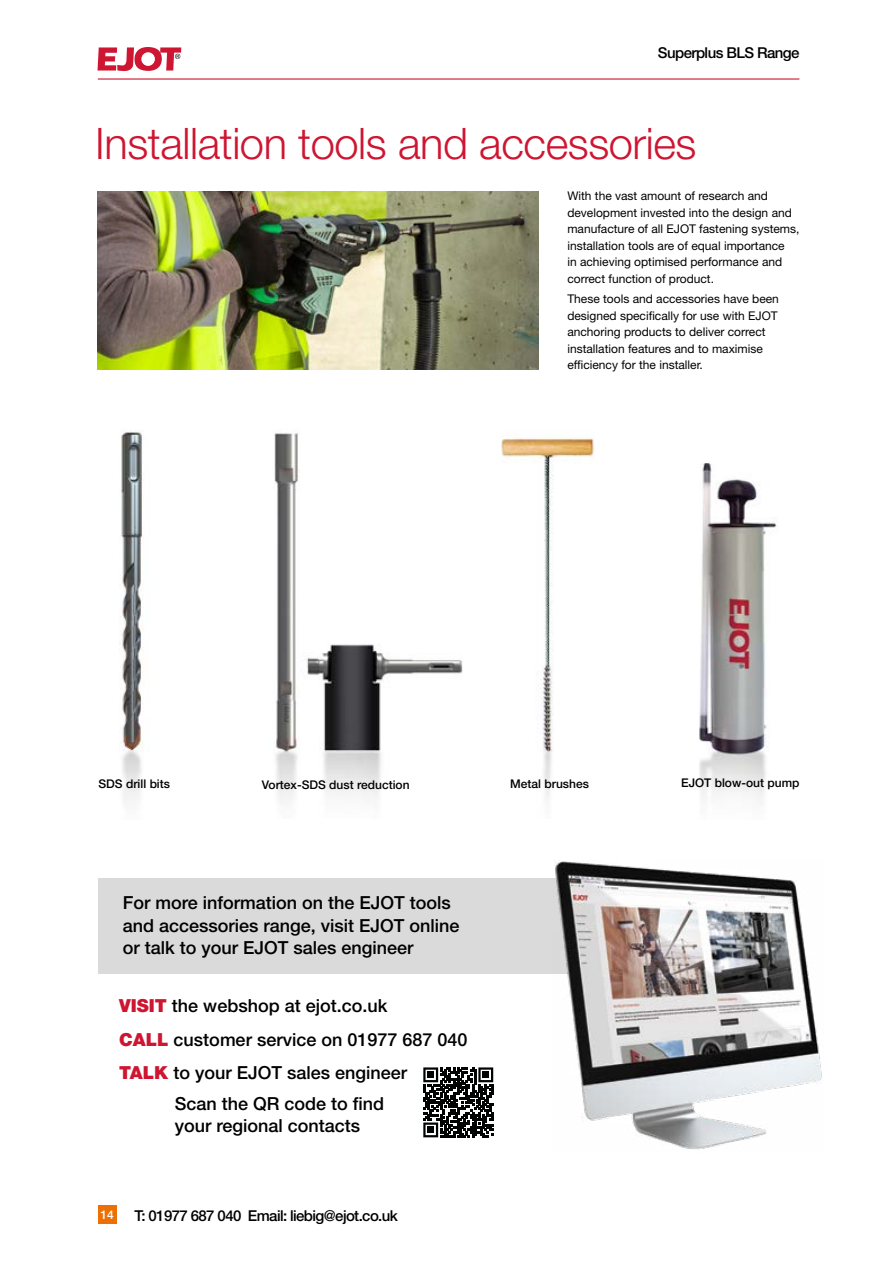
<style>
.page{position:relative;width:893px;height:1263px;background:#fff}
.page>*{position:absolute;margin:0;border:0;box-sizing:border-box;transform-origin:0 0}
.t1{font:300 43.5px "Helvetica Neue LT Std";letter-spacing:-.01em;color:#ce1531}
.t2{font:500 18px/22.5px "Helvetica Neue LT Std";color:#000}
.t3{font:500 15px "Helvetica Neue LT Std";letter-spacing:-.04em;color:#000}
.t4{font:12px/16.5px "Helvetica Neue LT Std";color:#000}
.t5{font:500 12px "Helvetica Neue LT Std";color:#000}
.t6{font:500 12px "Helvetica Neue LT Std";color:#fff}
.s1{font-weight:900;color:#ce1531}
</style>
<div class="page">
<img style="left:699px;top:463px;width:78px;height:337px">
<img style="left:501px;top:437px;width:94px;height:360px">
<img style="left:274px;top:433px;width:188px;height:369px">
<img style="left:119px;top:430px;width:30px;height:372px">
<svg style="left:98px;top:47px;width:83px;height:24px"></svg>
<div style="left:98px;top:1205px;width:19px;height:19px;background:#ed7004"></div>
<hr style="left:98px;top:78px;width:701px;height:2px;background:#ce1531">
<img style="left:98px;top:192px;width:440px;height:177px">
<div style="left:99px;top:878px;width:499px;height:96px;background:#dadada"></div>
<img style="left:555px;top:861px;width:267px;height:289px">
<svg style="left:423px;top:1067px;width:71px;height:71px"></svg>
<svg style="left:423px;top:1067px;width:70px;height:70px"></svg>
<p class="t3" style="left:658px;top:44px;width:143px">Superplus BLS Range</p>
<h1 class="t1" style="left:95px;top:117px;width:603px">Installation tools and accessories</h1>
<p class="t4" style="left:567px;top:188px;width:234px">With the vast amount of research and development invested into the design and manufacture of all EJOT fastening systems, installation tools are of equal importance<br>in achieving optimised performance and correct function of product.</p>
<p class="t4" style="left:567px;top:291px;width:213px">These tools and accessories have been designed specifically for use with EJOT anchoring products to deliver correct installation features and to maximise efficiency for the installer.</p>
<p class="t5" style="left:99px;top:777px;width:73px">SDS drill bits</p>
<p class="t5" style="left:262px;top:777px;width:149px">Vortex-SDS dust reduction</p>
<p class="t5" style="left:510px;top:776px;width:80px">Metal brushes</p>
<p class="t5" style="left:681px;top:775px;width:120px">EJOT blow-out pump</p>
<h2 class="t2" style="left:123px;top:891px;width:338px">For more information on the EJOT tools and accessories range, visit EJOT online or talk to your EJOT sales engineer</h2>
<h2 class="t2" style="left:119px;top:989px;width:350px;line-height:33.5px"><span class="s1">VISIT</span> the webshop at ejot.co.uk<br><span class="s1">CALL</span> customer service on 01977 687 040<br><span class="s1">TALK</span> to your EJOT sales engineer</h2>
<h2 class="t2" style="left:175px;top:1092px;width:211px">Scan the QR code to find your regional contacts</h2>
<p class="t6" style="left:100px;top:1207px;width:15px">14</p>
<p class="t3" style="left:134px;top:1207px;width:265px">T: 01977 687 040 Email: liebig@ejot.co.uk</p>
</div>
